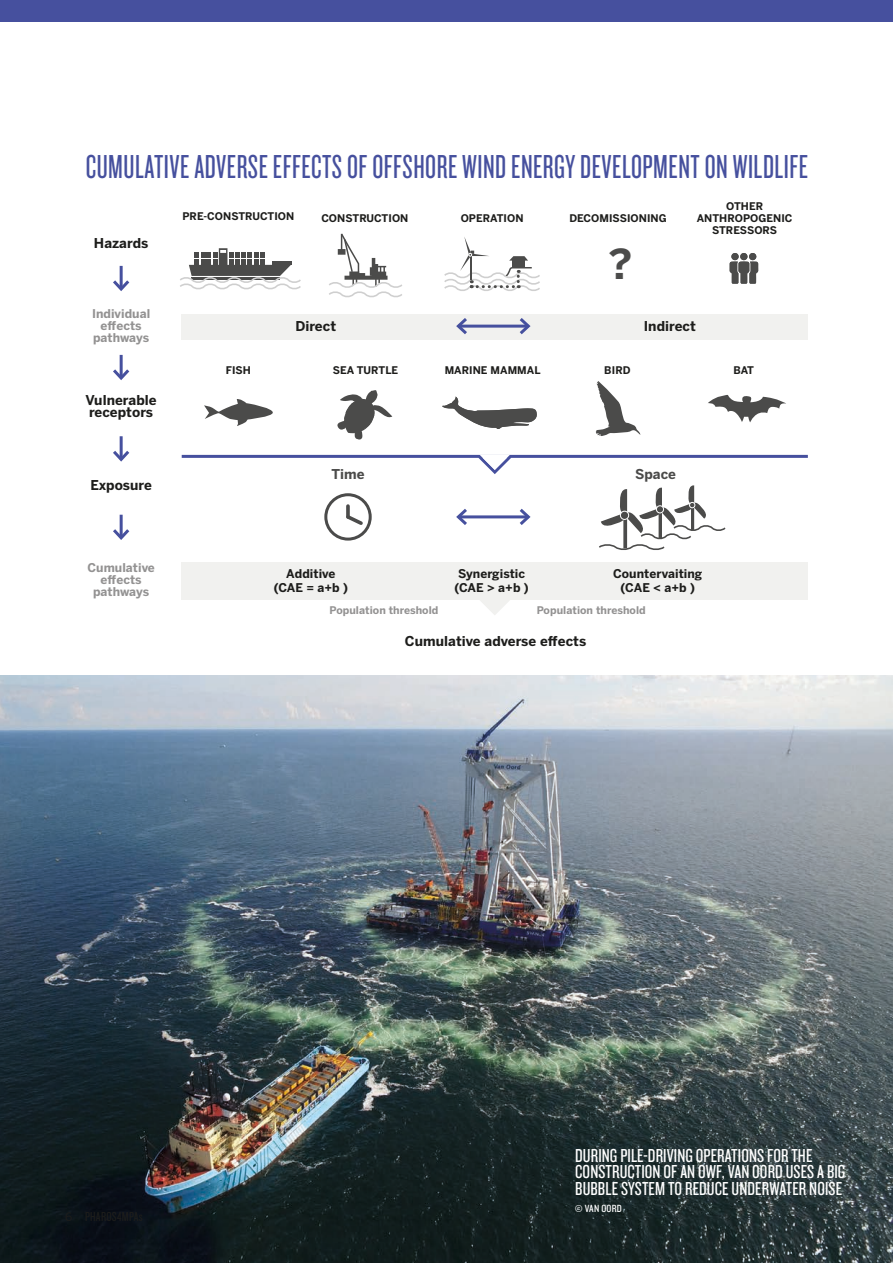
<style>
.page{position:relative;width:893px;height:1263px;background:#fff}
.page>*{position:absolute;margin:0;border:0;box-sizing:border-box;transform-origin:0 0}
.GRFA{font:700 40.95px "Benton Sans";color:#4b4b4a}
.ladillo_X_sense_num{font:34.5px "Knockout HTF27 Junior Bantamwt";letter-spacing:.015em;color:#46509e}
.peudefoto{font:19.5px/16.5px "Knockout HTF28 Junior Featherwt";letter-spacing:.005em;color:#fff}
.GRFA-2{font:700 13.5px "Benton Sans";letter-spacing:.005em;color:#1d1d1b}
.GRFA-3{font:700 13.5px "Benton Sans";letter-spacing:.005em;color:#4b4b4a}
.GRFA-4{font:700 12px/13.5px "Benton Sans";letter-spacing:.005em;color:#1d1d1b;text-align:center}
.GRFA-5{font:700 12px/12px "Benton Sans";letter-spacing:.005em;color:#939292;text-align:center}
.credit{font:10.8px "Knockout HTF29 Junior Liteweight";letter-spacing:.02em;color:#fff}
.GRFA-6{font:700 10.5px/12px "Benton Sans";letter-spacing:.005em;color:#1d1d1b;text-align:center}
.GRFA-7{font:700 10.5px "Benton Sans";letter-spacing:.005em;color:#939292}
</style>
<div class="page">
<div style="left:0;top:0;width:893px;height:21px;background:#46509e"></div>
<div style="left:182px;top:563px;width:626px;height:37px;background:#f1f1ef"></div>
<div style="left:182px;top:314px;width:626px;height:26px;background:#f1f1ef"></div>
<svg style="left:180px;top:248px;width:121px;height:42px"></svg>
<svg style="left:708px;top:395px;width:78px;height:28px"></svg>
<svg style="left:444px;top:237px;width:96px;height:54px"></svg>
<hr style="left:120px;top:266px;width:3px;height:23px;background:#46509e">
<svg style="left:113px;top:277px;width:17px;height:14px"></svg>
<hr style="left:120px;top:355px;width:3px;height:23px;background:#46509e">
<svg style="left:113px;top:366px;width:17px;height:14px"></svg>
<hr style="left:120px;top:436px;width:3px;height:23px;background:#46509e">
<svg style="left:113px;top:447px;width:17px;height:15px"></svg>
<hr style="left:458px;top:515px;width:70px;height:3px;background:#46509e">
<svg style="left:456px;top:509px;width:14px;height:16px"></svg>
<svg style="left:516px;top:508px;width:15px;height:17px"></svg>
<hr style="left:458px;top:325px;width:70px;height:3px;background:#46509e">
<svg style="left:456px;top:318px;width:14px;height:16px"></svg>
<svg style="left:516px;top:318px;width:15px;height:17px"></svg>
<hr style="left:120px;top:515px;width:3px;height:23px;background:#46509e">
<svg style="left:113px;top:526px;width:17px;height:14px"></svg>
<svg style="left:442px;top:396px;width:95px;height:33px"></svg>
<svg style="left:204px;top:399px;width:69px;height:27px"></svg>
<svg style="left:596px;top:381px;width:44px;height:55px"></svg>
<svg style="left:337px;top:390px;width:55px;height:50px"></svg>
<svg style="left:599px;top:485px;width:127px;height:65px"></svg>
<div style="left:656px;top:506px;width:7px;height:7px;background:#4b4b4a;border-radius:50%"></div>
<div style="left:656px;top:505px;width:8px;height:8px;border:1px solid #fff;border-radius:50%"></div>
<div style="left:620px;top:511px;width:9px;height:8px;background:#4b4b4a;border-radius:50%"></div>
<div style="left:620px;top:511px;width:9px;height:9px;border:1px solid #fff;border-radius:50%"></div>
<svg style="left:730px;top:253px;width:28px;height:31px"></svg>
<div style="left:740px;top:253px;width:7px;height:7px;background:#4b4b4a;border-radius:50%"></div>
<div style="left:749px;top:253px;width:7px;height:7px;background:#4b4b4a;border-radius:50%"></div>
<div style="left:731px;top:253px;width:8px;height:7px;background:#4b4b4a;border-radius:50%"></div>
<hr style="left:182px;top:455px;width:626px;height:3px;background:#46509e">
<div style="left:324px;top:493px;width:48px;height:48px;border:3px solid #4b4b4a;border-radius:50%"></div>
<svg style="left:346px;top:506px;width:4px;height:6px"></svg>
<svg style="left:346px;top:512px;width:20px;height:16px"></svg>
<svg style="left:480px;top:600px;width:30px;height:15px"></svg>
<svg style="left:475px;top:454px;width:39px;height:20px"></svg>
<svg style="left:329px;top:233px;width:73px;height:65px"></svg>
<img style="left:0;top:675px;width:893px;height:588px">
<p class="ladillo_X_sense_num" style="left:86px;top:150px;width:724px">CUMULATIVE ADVERSE EFFECTS OF OFFSHORE WIND ENERGY DEVELOPMENT ON WILDLIFE</p>
<p class="GRFA-2" style="left:94px;top:235px;width:56px">Hazards</p>
<p class="GRFA-5" style="left:92px;top:308px;width:60px">Individual effects pathways</p>
<p class="GRFA-2" style="left:86px;top:392px;width:73px">Vulnerable</p>
<p class="GRFA-2" style="left:89px;top:404px;width:66px">receptors</p>
<p class="GRFA-2" style="left:90px;top:477px;width:63px">Exposure</p>
<p class="GRFA-6" style="left:182px;top:210px;width:113px">PRE-CONSTRUCTION</p>
<p class="GRFA-6" style="left:321px;top:212px;width:89px">CONSTRUCTION</p>
<p class="GRFA-6" style="left:461px;top:212px;width:64px">OPERATION</p>
<p class="GRFA-6" style="left:569px;top:212px;width:99px">DECOMISSIONING</p>
<p class="GRFA" style="left:608px;top:240px;width:26px">?</p>
<p class="GRFA-6" style="left:697px;top:200px;width:97px">OTHER<br>ANTHROPOGENIC<br>STRESSORS</p>
<p class="GRFA-6" style="left:226px;top:364px;width:27px">FISH</p>
<p class="GRFA-2" style="left:295px;top:318px;width:42px">Direct</p>
<p class="GRFA-2" style="left:644px;top:318px;width:54px">Indirect</p>
<p class="GRFA-6" style="left:333px;top:364px;width:67px">SEA TURTLE</p>
<p class="GRFA-3" style="left:331px;top:466px;width:35px">Time</p>
<p class="GRFA-6" style="left:445px;top:364px;width:97px">MARINE MAMMAL</p>
<p class="GRFA-6" style="left:604px;top:364px;width:28px">BIRD</p>
<p class="GRFA-3" style="left:635px;top:466px;width:42px">Space</p>
<p class="GRFA-6" style="left:733px;top:364px;width:22px">BAT</p>
<p class="GRFA-5" style="left:87px;top:561px;width:69px">Cumulative effects pathways</p>
<p class="GRFA-4" style="left:274px;top:567px;width:76px">Additive (CAE = a+b )</p>
<p class="GRFA-7" style="left:330px;top:604px;width:110px">Population threshold</p>
<p class="GRFA-4" style="left:454px;top:567px;width:76px;text-align:left">Synergistic (CAE &gt; a+b )</p>
<p class="GRFA-4" style="left:613px;top:567px;width:91px">Countervaiting (CAE &lt; a+b )</p>
<p class="GRFA-7" style="left:537px;top:604px;width:110px">Population threshold</p>
<p class="GRFA-2" style="left:405px;top:633px;width:183px">Cumulative adverse effects</p>
<p class="peudefoto" style="left:575px;top:1147px;width:272px">DURING PILE-DRIVING OPERATIONS FOR THE<br>CONSTRUCTION OF AN OWF, VAN OORD USES A BIG<br>BUBBLE SYSTEM TO REDUCE UNDERWATER NOISE</p>
<p class="credit" style="left:575px;top:1203px;width:48px">© VAN OORD</p>
</div>
